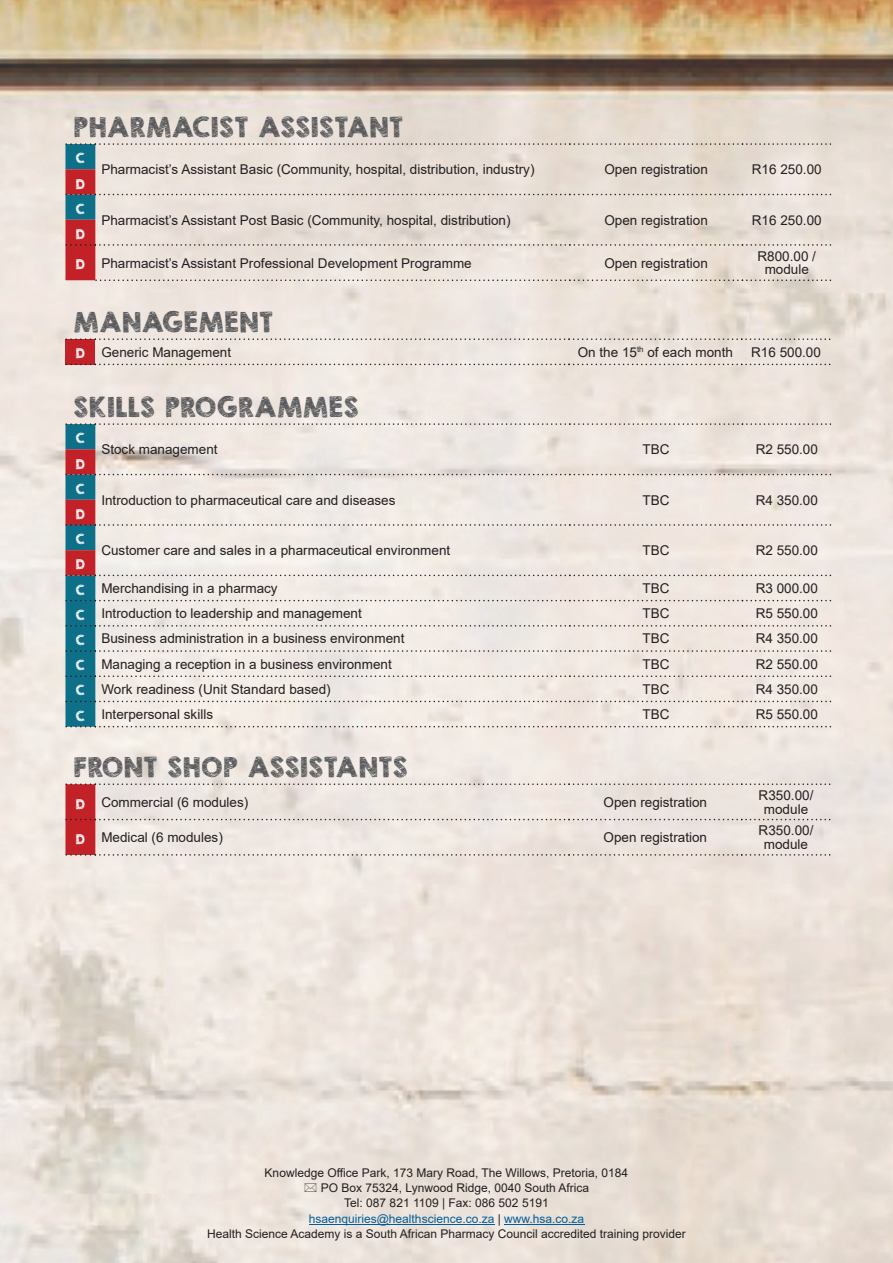
<style>
.page{position:relative;width:893px;height:1263px;background:#fff}
.page>*{position:absolute;margin:0;border:0;box-sizing:border-box;transform-origin:0 0}
.t1{font:27px "KG Broken Vessels Sketch";letter-spacing:.03em;color:#57585a}
.t2{font:13.5px/13.5px "Arial";color:#231f20;text-align:center}
.t3{font:13.5px/25.2px "KG Broken Vessels Sketch";color:#fff}
.t4{font:12px/15.3px "Arial";color:#231f20;text-align:center}
.s1{font-family:"KG Broken Vessels Sketch";color:#fff}
.s2{color:#015d98}
</style>
<div class="page">
<img style="left:0;top:0;width:893px;height:1263px">
<hr style="left:309px;top:1224px;width:185px;height:1px;background:#015d98">
<hr style="left:504px;top:1224px;width:80px;height:1px;background:#015d98">
<div style="left:65px;top:339px;width:30px;height:25px;background:#c12127"></div>
<svg style="left:65px;top:338px;width:765px;height:2px;background:#c5bbb6"></svg>
<svg style="left:65px;top:364px;width:765px;height:1px"></svg>
<svg style="left:65px;top:783px;width:765px;height:73px;background:#e8dad6"></svg>
<svg style="left:65px;top:423px;width:766px;height:304px;background:#e6e0db"></svg>
<svg style="left:65px;top:143px;width:766px;height:138px;background:#e3d7d0"></svg>
<svg style="left:305px;top:1183px;width:11px;height:9px"></svg>
<h1 class="t1" style="left:74px;top:111px;width:330px">PHARMACIST ASSISTANT</h1>
<p class="t3" style="left:76px;top:146px;width:11px">C</p>
<p class="t2" style="left:101px;top:163px;width:435px">Pharmacist’s Assistant Basic (Community, hospital, distribution, industry)</p>
<p class="t2" style="left:604px;top:163px;width:105px">Open registration</p>
<p class="t2" style="left:752px;top:163px;width:71px">R16 250.00</p>
<p class="t3" style="left:76px;top:171px;width:11px">D<br>C</p>
<p class="t2" style="left:101px;top:213px;width:411px">Pharmacist’s Assistant Post Basic (Community, hospital, distribution)</p>
<p class="t2" style="left:604px;top:213px;width:105px">Open registration</p>
<p class="t2" style="left:752px;top:213px;width:71px">R16 250.00</p>
<p class="t3" style="left:76px;top:221px;width:11px">D</p>
<p class="t2" style="left:76px;top:256px;width:397px"><span class="s1">D</span> Pharmacist’s Assistant Professional Development Programme</p>
<p class="t2" style="left:604px;top:256px;width:105px">Open registration</p>
<p class="t2" style="left:757px;top:249px;width:60px">R800.00 / module</p>
<h1 class="t1" style="left:74px;top:306px;width:200px">MANAGEMENT</h1>
<p class="t2" style="left:76px;top:345px;width:157px"><span class="s1">D</span> Generic Management</p>
<p class="t2" style="left:578px;top:345px;width:157px">On the 15<sup>th</sup> of each month</p>
<p class="t2" style="left:751px;top:345px;width:71px">R16 500.00</p>
<h1 class="t1" style="left:74px;top:391px;width:286px">SKILLS PROGRAMMES</h1>
<p class="t3" style="left:76px;top:426px;width:11px">C</p>
<p class="t2" style="left:101px;top:443px;width:118px">Stock management</p>
<p class="t2" style="left:643px;top:443px;width:29px">TBC</p>
<p class="t2" style="left:756px;top:443px;width:64px">R2 550.00</p>
<p class="t3" style="left:76px;top:451px;width:11px">D<br>C</p>
<p class="t2" style="left:101px;top:493px;width:296px">Introduction to pharmaceutical care and diseases</p>
<p class="t2" style="left:643px;top:493px;width:29px">TBC</p>
<p class="t2" style="left:756px;top:493px;width:64px">R4 350.00</p>
<p class="t3" style="left:76px;top:501px;width:11px">D<br>C</p>
<p class="t2" style="left:101px;top:543px;width:350px">Customer care and sales in a pharmaceutical environment</p>
<p class="t2" style="left:643px;top:543px;width:29px">TBC</p>
<p class="t2" style="left:756px;top:543px;width:64px">R2 550.00</p>
<p class="t3" style="left:76px;top:552px;width:11px">D</p>
<p class="t2" style="left:76px;top:581px;width:203px"><span class="s1">C</span> Merchandising in a pharmacy</p>
<p class="t2" style="left:643px;top:581px;width:29px">TBC</p>
<p class="t2" style="left:756px;top:581px;width:64px">R3 000.00</p>
<p class="t2" style="left:76px;top:606px;width:287px"><span class="s1">C</span> Introduction to leadership and management</p>
<p class="t2" style="left:643px;top:606px;width:29px">TBC</p>
<p class="t2" style="left:756px;top:606px;width:64px">R5 550.00</p>
<p class="t2" style="left:76px;top:632px;width:330px"><span class="s1">C</span> Business administration in a business environment</p>
<p class="t2" style="left:643px;top:632px;width:29px">TBC</p>
<p class="t2" style="left:756px;top:632px;width:64px">R4 350.00</p>
<p class="t2" style="left:76px;top:657px;width:317px"><span class="s1">C</span> Managing a reception in a business environment</p>
<p class="t2" style="left:643px;top:657px;width:29px">TBC</p>
<p class="t2" style="left:756px;top:657px;width:64px">R2 550.00</p>
<p class="t2" style="left:76px;top:682px;width:256px"><span class="s1">C</span> Work readiness (Unit Standard based)</p>
<p class="t2" style="left:643px;top:682px;width:29px">TBC</p>
<p class="t2" style="left:756px;top:682px;width:64px">R4 350.00</p>
<p class="t2" style="left:76px;top:707px;width:139px"><span class="s1">C</span> Interpersonal skills</p>
<p class="t2" style="left:643px;top:707px;width:29px">TBC</p>
<p class="t2" style="left:756px;top:707px;width:64px">R5 550.00</p>
<h1 class="t1" style="left:74px;top:751px;width:335px">FRONT SHOP ASSISTANTS</h1>
<p class="t2" style="left:76px;top:795px;width:174px"><span class="s1">D</span> Commercial (6 modules)</p>
<p class="t2" style="left:604px;top:795px;width:105px">Open registration</p>
<p class="t2" style="left:759px;top:788px;width:56px">R350.00/ module</p>
<p class="t2" style="left:76px;top:830px;width:149px"><span class="s1">D</span> Medical (6 modules)</p>
<p class="t2" style="left:604px;top:830px;width:105px">Open registration</p>
<p class="t2" style="left:759px;top:824px;width:56px">R350.00/ module</p>
<p class="t4" style="left:265px;top:1165px;width:365px">Knowledge Office Park, 173 Mary Road, The Willows, Pretoria, 0184</p>
<p class="t4" style="left:321px;top:1180px;width:270px">PO Box 75324, Lynwood Ridge, 0040 South Africa</p>
<p class="t4" style="left:344px;top:1195px;width:206px">Tel: 087 821 1109 | Fax: 086 502 5191</p>
<p class="t4" style="left:207px;top:1211px;width:480px"><span class="s2">hsaenquiries@healthscience.co.za</span> | <span class="s2">www.hsa.co.za<br></span>Health Science Academy is a South African Pharmacy Council accredited training provider</p>
</div>
